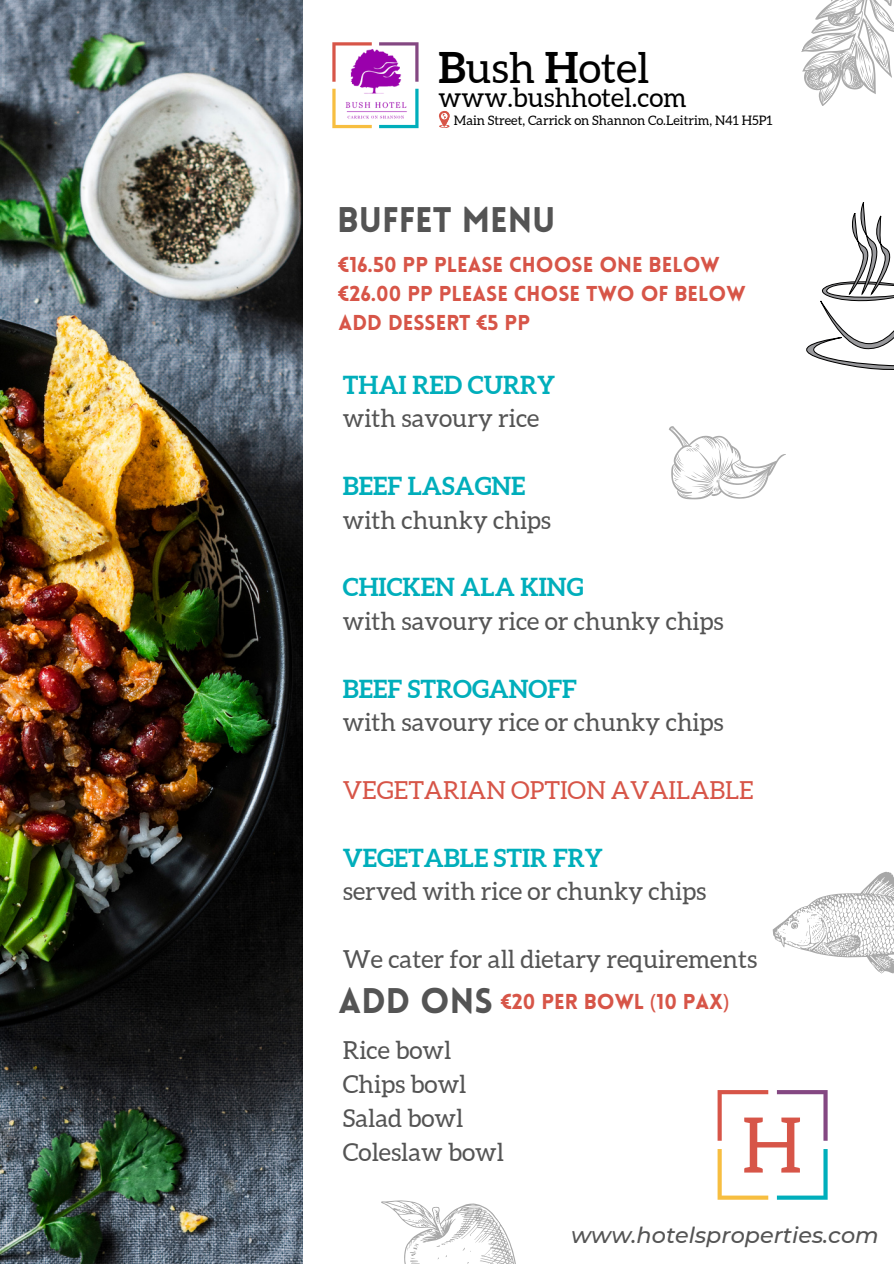
<style>
.page{position:relative;width:894px;height:1264px;background:#fff}
.page>*{position:absolute;margin:0;border:0;box-sizing:border-box;transform-origin:0 0}
.t1{font:76.8px "Aleo";color:#d75548}
.t2{font:42.3px "Aleo";color:#000}
.t3{font:900 34.8px "Lovelo";color:#545454}
.t4{font:26.4px "Aleo";color:#000}
.t5{font:24.75px/34.2px "Aleo";color:#545454}
.t6{font:700 24.75px "Aleo";color:#00aebb}
.t7{font:24.75px "Aleo";color:#d75548}
.t8{font:italic 500 22.35px "Montserrat";color:#545454}
.t9{font:900 21px/29.2px "Lovelo";color:#d75548}
.t10{font:13.05px "Aleo";color:#000}
.s1{font-weight:700}
.s2{font-size:34.8px;color:#545454}
.s3{font-family:"Noto Sans";font-weight:400}
</style>
<div class="page">
<svg style="left:669px;top:426px;width:116px;height:73px"></svg>
<svg style="left:801px;top:0;width:92px;height:106px"></svg>
<svg style="left:381px;top:1200px;width:135px;height:63px"></svg>
<svg style="left:772px;top:871px;width:121px;height:102px"></svg>
<svg style="left:717px;top:1090px;width:51px;height:50px"></svg>
<svg style="left:776px;top:1090px;width:51px;height:50px"></svg>
<svg style="left:717px;top:1149px;width:51px;height:50px"></svg>
<svg style="left:776px;top:1149px;width:51px;height:50px"></svg>
<svg style="left:806px;top:202px;width:87px;height:168px"></svg>
<svg style="left:332px;top:42px;width:39px;height:40px"></svg>
<svg style="left:379px;top:42px;width:39px;height:40px"></svg>
<svg style="left:332px;top:89px;width:39px;height:39px"></svg>
<svg style="left:379px;top:89px;width:39px;height:39px"></svg>
<svg style="left:439px;top:111px;width:10px;height:17px"></svg>
<img style="left:339px;top:49px;width:73px;height:73px">
<img style="left:0;top:0;width:302px;height:1263px">
<h2 class="t2" style="left:438px;top:44px;width:212px"><span class="s1">B</span>ush <span class="s1">H</span>otel</h2>
<p class="t4" style="left:438px;top:83px;width:249px">www.bushhotel.com</p>
<p class="t10" style="left:453px;top:113px;width:320px">Main Street, Carrick on Shannon Co.Leitrim, N41 H5P1</p>
<h3 class="t3" style="left:337px;top:206px;width:220px">BUFFET MENU</h3>
<p class="t9" style="left:338px;top:252px;width:408px">€16.50 PP PLEASE CHOOSE ONE BELOW €26.00 PP PLEASE CHOSE TWO OF BELOW<br>ADD DESSERT €5 PP</p>
<p class="t6" style="left:343px;top:370px;width:213px">THAI RED CURRY</p>
<p class="t5" style="left:343px;top:401px;width:198px">with savoury rice</p>
<p class="t6" style="left:343px;top:471px;width:184px">BEEF LASAGNE</p>
<p class="t5" style="left:343px;top:502px;width:210px">with chunky chips</p>
<p class="t6" style="left:343px;top:573px;width:242px">CHICKEN ALA KING</p>
<p class="t5" style="left:343px;top:604px;width:382px">with savoury rice or chunky chips</p>
<p class="t6" style="left:343px;top:674px;width:235px">BEEF STROGANOFF</p>
<p class="t5" style="left:343px;top:705px;width:382px">with savoury rice or chunky chips</p>
<p class="t7" style="left:343px;top:776px;width:412px">VEGETARIAN OPTION AVAILABLE</p>
<p class="t6" style="left:343px;top:843px;width:261px">VEGETABLE STIR FRY</p>
<p class="t5" style="left:343px;top:874px;width:365px">served with rice or chunky chips</p>
<p class="t5" style="left:343px;top:942px;width:415px">We cater for all dietary requirements</p>
<p class="t9" style="left:338px;top:989px;width:392px"><span class="s2">ADD ONS</span> €20 PER BOWL <span class="s3">(</span>10 PAX<span class="s3">)</span></p>
<p class="t5" style="left:343px;top:1032px;width:162px">Rice bowl<br>Chips bowl<br>Salad bowl<br>Coleslaw bowl</p>
<h1 class="t1" style="left:741px;top:1101px;width:62px">H</h1>
<p class="t8" style="left:571px;top:1221px;width:309px">www.hotelsproperties.com</p>
</div>
